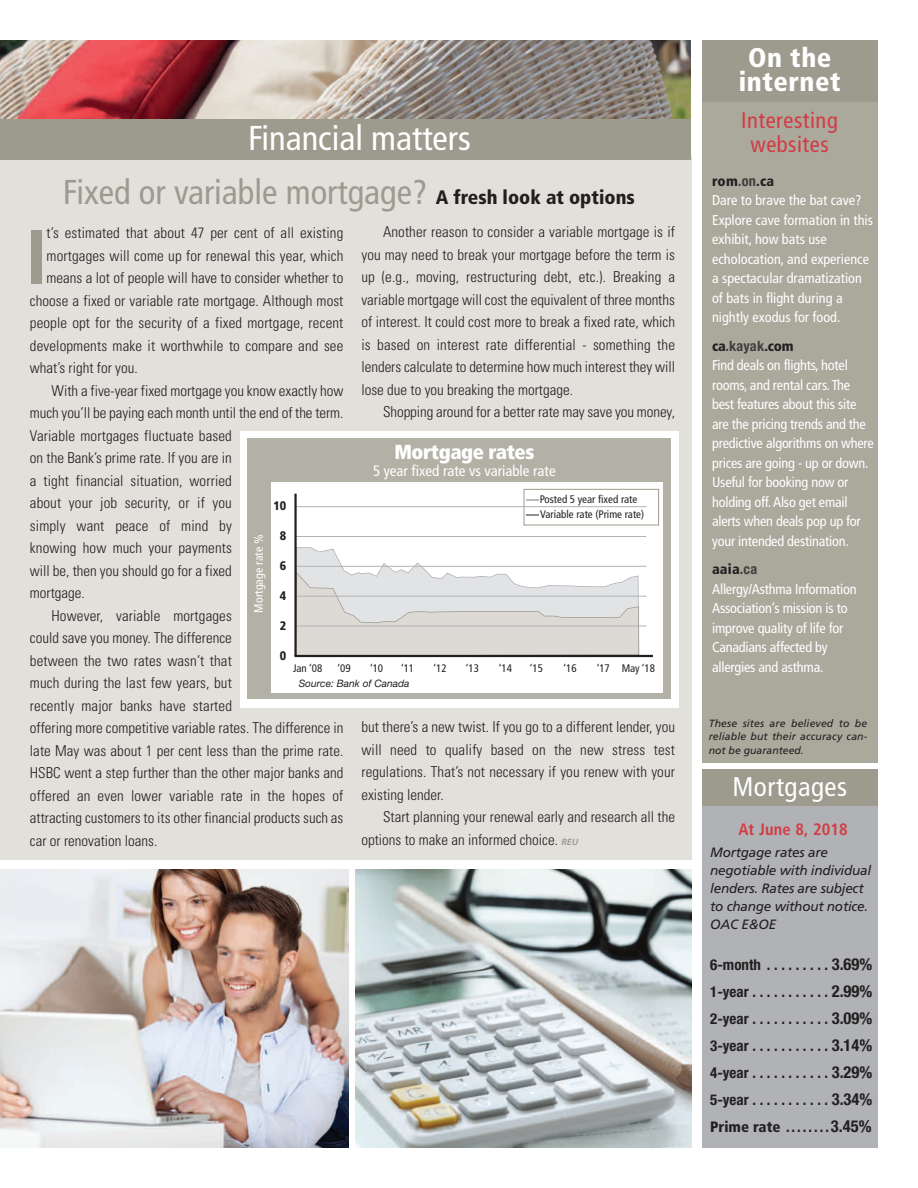
<style>
.page{position:relative;width:918px;height:1188px;background:#fff}
.page>*{position:absolute;margin:0;border:0;box-sizing:border-box;transform-origin:0 0}
.t1{font:700 76.05px "Frutiger";color:#9d9b8e}
.t2{font:condensed 34.5px "Frutiger";color:#9d9b8e}
.t3{font:condensed 34.5px "Frutiger";color:#fff}
.t4{font:900 condensed 27px/24px "Frutiger";letter-spacing:.02em;color:#fff;text-align:center}
.t5{font:condensed 27px "Frutiger";letter-spacing:.02em;color:#fff}
.t6{font:condensed 22.5px/24px "Frutiger";letter-spacing:.025em;color:#d33b43;text-align:center}
.t7{font:900 condensed 20.25px "Frutiger";letter-spacing:-.02em;color:#fff}
.t8{font:700 condensed 16.5px "Frutiger";letter-spacing:.01em;color:#d33b43}
.t9{font:300 condensed 15px/22.5px "Univers";color:#231f20;text-align:justify}
.t10{font:700 condensed 15px/27px "Helvetica Neue";color:#231f20;text-align:justify}
.t11{font:condensed 15px "Frutiger";color:#fff}
.t12{font:900 condensed 15px "Frutiger";color:#231f20}
.t13{font:condensed 14.25px/19.5px "Frutiger";letter-spacing:-.015em;color:#fff}
.t14{font:italic 13.5px/18px "Frutiger";letter-spacing:-.015em;color:#231f20}
.t15{font:900 condensed 12.45px "Frutiger";color:#231f20}
.t16{font:condensed 12px "Frutiger";color:#fff}
.t17{font:condensed 10.95px/15px "Frutiger";color:#231f20}
.t18{font:italic 10.5px/13.5px "Frutiger";letter-spacing:.01em;color:#231f20;text-align:justify}
.t19{font:italic 10.2px "Helvetica Neue";color:#231f20}
.s1{font-weight:900;font-size:19.5px;color:#231f20}
.s2{font-family:"Frutiger";font-weight:700;font-style:italic;font-stretch:normal;font-size:9px;color:#9d9b8e}
.s3{font-weight:900;color:#231f20}
.s4{font-family:"Helvetica Neue";font-weight:700;color:#3e3e3f}
.s5{font-size:16.5px}
.s6{font-family:"Helvetica Neue";font-weight:700}
.s7{font-family:"Helvetica Neue";font-weight:700;font-size:16.5px}
</style>
<div class="page">
<div style="left:0;top:156px;width:691px;height:704px;background:#e2e0db"></div>
<img style="left:0;top:870px;width:348px;height:277px">
<img style="left:0;top:40px;width:691px;height:79px">
<div style="left:702px;top:771px;width:175px;height:377px;background:#b1b2b6"></div>
<div style="left:702px;top:40px;width:175px;height:723px;background:#aba89c"></div>
<div style="left:702px;top:40px;width:175px;height:62px;background:#9d9b8e"></div>
<div style="left:0;top:119px;width:691px;height:41px;background:#9d9b8e"></div>
<img style="left:355px;top:870px;width:336px;height:277px">
<div style="left:702px;top:770px;width:175px;height:36px;background:#9d9b8e"></div>
<div style="left:240px;top:431px;width:439px;height:277px;background:#fff"></div>
<div style="left:247px;top:439px;width:423px;height:260px;background:#b3b1a6"></div>
<div style="left:271px;top:482px;width:392px;height:211px;background:#fff"></div>
<div style="left:524px;top:489px;width:135px;height:36px;border:1px solid #9d9b8e"></div>
<svg style="left:526px;top:499px;width:13px;height:2px"></svg>
<svg style="left:526px;top:514px;width:13px;height:2px"></svg>
<svg style="left:297px;top:547px;width:342px;height:108px"></svg>
<hr style="left:296px;top:506px;width:350px;height:1px;background:#b2b3b7">
<hr style="left:296px;top:536px;width:350px;height:1px;background:#b2b3b7">
<hr style="left:296px;top:566px;width:350px;height:1px;background:#b2b3b7">
<hr style="left:296px;top:596px;width:350px;height:1px;background:#b2b3b7">
<hr style="left:296px;top:626px;width:350px;height:1px;background:#b2b3b7">
<hr style="left:294px;top:494px;width:3px;height:162px;background:#231f20">
<hr style="left:294px;top:655px;width:359px;height:2px;background:#231f20">
<h2 class="t3" style="left:248px;top:124px;width:224px">Financial matters</h2>
<h2 class="t2" style="left:63px;top:178px;width:573px">Fixed or variable mortgage? <span class="s1">A fresh look at options</span></h2>
<p class="t9" style="left:361px;top:222px;width:315px;text-indent:22px">Another reason to consider a variable mortgage is if you may need to break your mortgage before the term is up (e.g., moving, restructuring debt, etc.). Breaking a variable mortgage will cost the equivalent of three months of interest. It could cost more to break a fixed rate, which is based on interest rate differential - something the lenders calculate to determine how much interest they will lose due to you breaking the mortgage.</p>
<p class="t9" style="left:383px;top:402px;width:293px">Shopping around for a better rate may save you money,</p>
<h1 class="t1" style="left:26px;top:226px;width:23px">I</h1>
<p class="t9" style="left:47px;top:223px;width:298px">t’s estimated that about 47 per cent of all existing</p>
<p class="t9" style="left:47px;top:246px;width:298px">mortgages will come up for renewal this year, which</p>
<p class="t9" style="left:47px;top:268px;width:298px">means a lot of people will have to consider whether to</p>
<p class="t9" style="left:30px;top:291px;width:315px">choose a fixed or variable rate mortgage. Although most</p>
<p class="t9" style="left:30px;top:313px;width:315px">people opt for the security of a fixed mortgage, recent</p>
<p class="t9" style="left:30px;top:336px;width:315px">developments make it worthwhile to compare and see</p>
<p class="t9" style="left:30px;top:358px;width:109px">what’s right for you.</p>
<p class="t9" style="left:52px;top:381px;width:293px">With a five-year fixed mortgage you know exactly how</p>
<p class="t9" style="left:30px;top:403px;width:315px">much you’ll be paying each month until the end of the term.</p>
<p class="t9" style="left:30px;top:426px;width:204px">Variable mortgages fluctuate based</p>
<p class="t9" style="left:30px;top:448px;width:204px">on the Bank’s prime rate. If you are in</p>
<p class="t9" style="left:30px;top:471px;width:204px">a tight financial situation, worried</p>
<p class="t9" style="left:30px;top:493px;width:204px">about your job security, or if you</p>
<p class="t9" style="left:30px;top:516px;width:204px">simply want peace of mind by</p>
<p class="t9" style="left:30px;top:538px;width:204px">knowing how much your payments</p>
<p class="t9" style="left:30px;top:561px;width:204px">will be, then you should go for a fixed</p>
<p class="t9" style="left:30px;top:583px;width:56px">mortgage.</p>
<p class="t9" style="left:52px;top:606px;width:182px">However, variable mortgages</p>
<p class="t9" style="left:30px;top:628px;width:204px">could save you money. The difference</p>
<p class="t9" style="left:30px;top:651px;width:204px">between the two rates wasn’t that</p>
<p class="t9" style="left:30px;top:673px;width:204px">much during the last few years, but</p>
<p class="t9" style="left:30px;top:696px;width:204px">recently major banks have started</p>
<p class="t9" style="left:30px;top:718px;width:315px">offering more competitive variable rates. The difference in</p>
<p class="t9" style="left:30px;top:741px;width:315px">late May was about 1 per cent less than the prime rate.</p>
<p class="t9" style="left:30px;top:763px;width:315px">HSBC went a step further than the other major banks and</p>
<p class="t9" style="left:30px;top:786px;width:315px">offered an even lower variable rate in the hopes of</p>
<p class="t9" style="left:30px;top:808px;width:315px">attracting customers to its other financial products such as</p>
<p class="t9" style="left:30px;top:831px;width:129px">car or renovation loans.</p>
<h3 class="t7" style="left:394px;top:443px;width:141px">Mortgage rates</h3>
<p class="t11" style="left:373px;top:465px;width:184px">5 year fixed rate vs variable rate</p>
<p class="t17" style="left:540px;top:493px;width:106px">Posted 5 year fixed rate<br>Variable rate (Prime rate)</p>
<p class="t15" style="left:274px;top:501px;width:14px">10</p>
<p class="t15" style="left:280px;top:531px;width:8px">8</p>
<p class="t15" style="left:280px;top:561px;width:8px">6</p>
<p class="t15" style="left:280px;top:591px;width:8px">4</p>
<p class="t15" style="left:280px;top:621px;width:8px">2</p>
<p class="t15" style="left:280px;top:651px;width:8px">0</p>
<p class="t16" style="left:254px;top:613px;width:80px;rotate:-90deg">Mortgage rate %</p>
<p class="t17" style="left:293px;top:662px;width:31px">Jan ‘08</p>
<p class="t17" style="left:338px;top:662px;width:15px">‘09</p>
<p class="t17" style="left:370px;top:662px;width:15px">‘10</p>
<p class="t17" style="left:401px;top:662px;width:15px">‘11</p>
<p class="t17" style="left:433px;top:662px;width:15px">‘12</p>
<p class="t17" style="left:466px;top:662px;width:15px">‘13</p>
<p class="t17" style="left:499px;top:662px;width:15px">‘14</p>
<p class="t17" style="left:530px;top:662px;width:15px">‘15</p>
<p class="t17" style="left:564px;top:662px;width:15px">‘16</p>
<p class="t17" style="left:597px;top:662px;width:60px">‘17 May ‘18</p>
<p class="t19" style="left:299px;top:680px;width:112px">Source: Bank of Canada</p>
<p class="t9" style="left:361px;top:717px;width:315px">but there’s a new twist. If you go to a different lender, you will need to qualify based on the new stress test regulations. That’s not necessary if you renew with your existing lender.</p>
<p class="t9" style="left:361px;top:807px;width:315px;text-indent:22px">Start planning your renewal early and research all the options to make an informed choice. <span class="s2">REU</span></p>
<h3 class="t4" style="left:739px;top:48px;width:103px">On the internet</h3>
<h3 class="t6" style="left:741px;top:110px;width:98px">Interesting websites</h3>
<p class="t13" style="left:712px;top:172px;width:162px"><span class="s3">rom</span><span class="s4">.on</span><span class="s3">.ca<br></span>Dare to brave the bat cave?<br>Explore cave formation in this exhibit, how bats use echolocation, and experience a spectacular dramatization of bats in flight during a nightly exodus for food.</p>
<p class="t13" style="left:712px;top:337px;width:163px"><span class="s3">ca</span><span class="s4">.kayak</span><span class="s3">.com<br></span>Find deals on flights, hotel rooms, and rental cars. The best features about this site are the pricing trends and the predictive algorithms on where prices are going - up or down.<br>Useful for booking now or holding off.Also get email alerts when deals pop up for your intended destination.</p>
<p class="t13" style="left:712px;top:561px;width:146px"><span class="s3">aaia</span><span class="s4">.ca<br></span>Allergy/Asthma Information<br>Association’s mission is to improve quality of life for<br>Canadians affected by allergies and asthma.</p>
<p class="t18" style="left:709px;top:717px;width:160px">These sites are believed to be reliable but their accuracy can&shy;not be guaranteed.</p>
<h3 class="t5" style="left:732px;top:776px;width:116px">Mortgages</h3>
<p class="t8" style="left:738px;top:822px;width:111px">At June 8, 2018</p>
<p class="t14" style="left:710px;top:844px;width:162px">Mortgage rates are negotiable with individual lenders. Rates are subject to change without notice.<br>OAC E&amp;OE</p>
<p class="t10" style="left:710px;top:952px;width:164px">6-month . . . . . . . . . <span class="s5">3.69% </span>1-year . . . . . . . . . . . <span class="s5">2.99% </span>2-year . . . . . . . . . . . <span class="s5">3.09% </span>3-year . . . . . . . . . . . <span class="s5">3.14% </span>4-year . . . . . . . . . . . <span class="s5">3.29% </span>5-year . . . . . . . . . . . <span class="s5">3.34%</span></p>
<p class="t12" style="left:710px;top:1120px;width:163px">Prime rate <span class="s6">. . . . . . . .</span> <span class="s7">3.45%</span></p>
</div>
